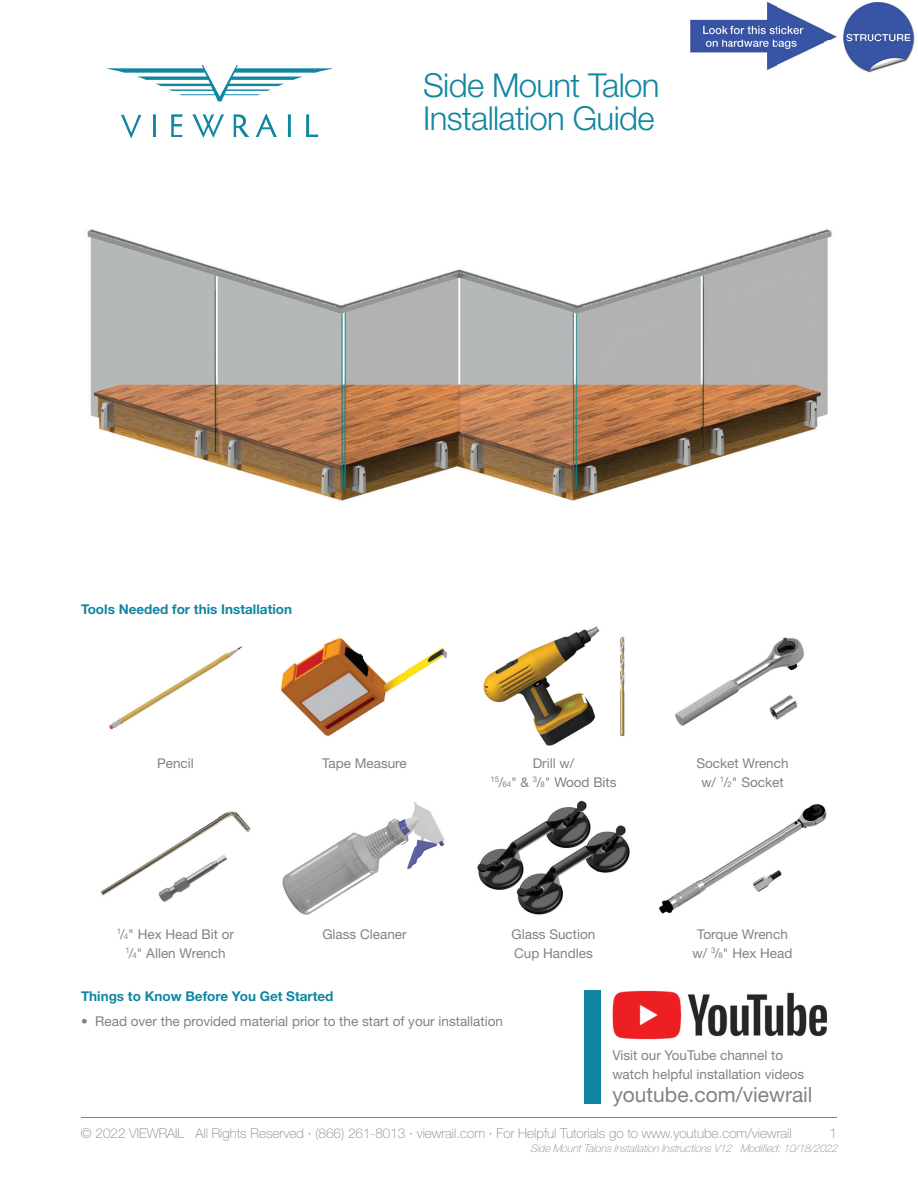
<style>
.page{position:relative;width:918px;height:1188px;background:#fff}
.page>*{position:absolute;margin:0;border:0;box-sizing:border-box;transform-origin:0 0}
.t1{font:300 33px/33px "Helvetica Neue";letter-spacing:-.02em;color:#1186a1}
.t2{font:21px "Helvetica Neue";color:#808285}
.t3{font:13.5px/19.2px "Helvetica Neue";color:#808285;text-align:center}
.t4{font:100 13.5px "Helvetica Neue";color:#808285}
.t5{font:700 13.5px "Helvetica Neue";color:#1186a1}
.t6{font:italic 100 10.5px "Helvetica Neue";color:#808285}
.s1{font-size:7.8px}
</style>
<div class="page">
<hr style="left:81px;top:1117px;width:756px;height:1px;background:#808285">
<img style="left:612px;top:990px;width:215px;height:50px">
<div style="left:584px;top:990px;width:17px;height:114px;background:#1186a1"></div>
<svg style="left:121px;top:115px;width:20px;height:23px"></svg>
<svg style="left:153px;top:114px;width:3px;height:23px"></svg>
<svg style="left:171px;top:114px;width:11px;height:23px"></svg>
<svg style="left:192px;top:114px;width:32px;height:23px"></svg>
<svg style="left:234px;top:114px;width:15px;height:23px"></svg>
<svg style="left:256px;top:114px;width:21px;height:23px"></svg>
<svg style="left:288px;top:114px;width:3px;height:23px"></svg>
<svg style="left:306px;top:114px;width:12px;height:23px"></svg>
<svg style="left:107px;top:65px;width:225px;height:36px"></svg>
<img style="left:659px;top:804px;width:168px;height:110px">
<img style="left:477px;top:800px;width:153px;height:115px">
<img style="left:282px;top:802px;width:163px;height:113px">
<img style="left:101px;top:811px;width:150px;height:91px">
<img style="left:675px;top:637px;width:129px;height:89px">
<img style="left:483px;top:626px;width:142px;height:120px">
<img style="left:280px;top:638px;width:168px;height:98px">
<img style="left:109px;top:646px;width:133px;height:84px">
<img style="left:87px;top:229px;width:745px;height:272px">
<img style="left:690px;top:2px;width:225px;height:71px">
<h1 class="t1" style="left:423px;top:68px;width:238px">Side Mount Talon<br>Installation Guide</h1>
<p class="t5" style="left:81px;top:601px;width:213px">Tools Needed for this Installation</p>
<p class="t3" style="left:157px;top:753px;width:38px">Pencil</p>
<p class="t3" style="left:322px;top:753px;width:86px">Tape Measure</p>
<p class="t3" style="left:490px;top:753px;width:128px">Drill w/<br><sup>15</sup>/<span class="s1">64</span>" &amp; <sup>3</sup>/<span class="s1">8</span>" Wood Bits</p>
<p class="t3" style="left:696px;top:753px;width:94px">Socket Wrench w/ <sup>1</sup>/<span class="s1">2</span>" Socket</p>
<p class="t3" style="left:117px;top:924px;width:119px"><sup>1</sup>/<span class="s1">4</span>" Hex Head Bit or<br><sup>1</sup>/<span class="s1">4</span>" Allen Wrench</p>
<p class="t3" style="left:322px;top:924px;width:86px">Glass Cleaner</p>
<p class="t3" style="left:512px;top:924px;width:85px;text-align:left">Glass Suction<br>Cup Handles</p>
<p class="t3" style="left:693px;top:924px;width:101px">Torque Wrench w/ <sup>3</sup>/<span class="s1">8</span>" Hex Head</p>
<p class="t5" style="left:81px;top:988px;width:254px">Things to Know Before You Get Started</p>
<p class="t3" style="left:81px;top:1011px;width:424px">• Read over the provided material prior to the start of your installation</p>
<p class="t3" style="left:612px;top:1046px;width:194px;text-align:left">Visit our YouTube channel to watch helpful installation videos</p>
<h2 class="t2" style="left:612px;top:1082px;width:202px">youtube.com/viewrail</h2>
<p class="t4" style="left:81px;top:1125px;width:712px">© 2022 VIEWRAIL All Rights Reserved · (866) 261-8013 · viewrail.com · For Helpful Tutorials go to www.youtube.com/viewrail</p>
<p class="t4" style="left:829px;top:1125px;width:9px">1</p>
<p class="t6" style="left:530px;top:1142px;width:312px">SideMountTalonsInstallationInstructionsV12 Modified:10/18/2022</p>
</div>
